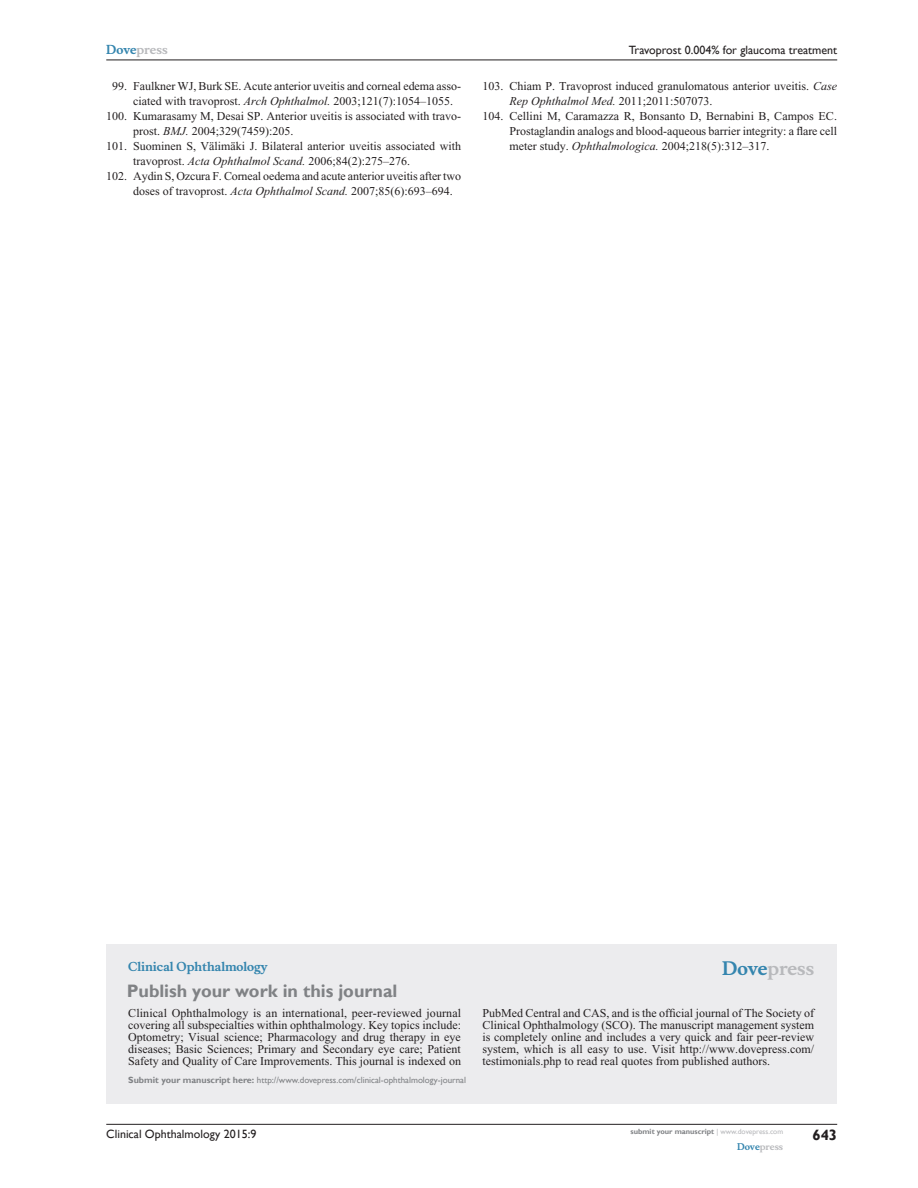
<style>
.page{position:relative;width:918px;height:1188px;background:#fff}
.page>*{position:absolute;margin:0;border:0;box-sizing:border-box;transform-origin:0 0}
.PromBx-H1{font:700 18px "Gill Sans";color:#808285}
.PromBx-Brand{font:700 18px "Musee";color:#b8b9bc}
.t1{font:700 15px "Gill Sans";color:#231f20}
.RefNL3{font:12px/15px "Times New Roman";color:#231f20}
.PromBx-Tx{font:12px/12px "Times New Roman";color:#231f20;text-align:justify}
.t2{font:12px "Gill Sans";color:#231f20}
.PromBx-JrnlName{font:700 12px "Musee";color:#3485ae}
.t3{font:700 12px "Musee";color:#b8b9bc}
.PromBx-SubmitMssWebA{font:9px "Gill Sans";color:#808285}
.t4{font:700 9px "Musee";color:#b8b9bc}
.t5{font:700 7.5px "Gill Sans";color:#808285}
.s1{color:#3485ae}
.s2{font-style:italic}
.s3{font-weight:700}
.s4{font-weight:400;color:#b8b9bc}
</style>
<div class="page">
<div style="left:106px;top:944px;width:731px;height:159px;background:#ececee"></div>
<hr style="left:106px;top:1124px;width:731px;height:1px;background:#231f20">
<hr style="left:106px;top:60px;width:731px;height:1px;background:#231f20">
<p class="t3" style="left:106px;top:43px;width:63px"><span class="s1">Dove</span>press</p>
<p class="RefNL3" style="left:133px;top:79px;width:329px;text-indent:-21px">99. Faulkner WJ, Burk SE. Acute anterior uveitis and corneal edema asso&shy;ciated with travoprost. <span class="s2">Arch Ophthalmol.</span> 2003;121(7):1054–1055.</p>
<p class="RefNL3" style="left:133px;top:109px;width:329px;text-indent:-27px">100. Kumarasamy M, Desai SP. Anterior uveitis is associated with travo&shy;prost. <span class="s2">BMJ.</span> 2004;329(7459):205.</p>
<p class="RefNL3" style="left:133px;top:139px;width:329px;text-indent:-27px">101. Suominen S, Välimäki J. Bilateral anterior uveitis associated with travoprost. <span class="s2">Acta Ophthalmol Scand.</span> 2006;84(2):275–276.</p>
<p class="RefNL3" style="left:133px;top:169px;width:329px;text-indent:-27px">102. Aydin S, Ozcura F. Corneal oedema and acute anterior uveitis after two doses of travoprost. <span class="s2">Acta Ophthalmol Scand.</span> 2007;85(6):693–694.</p>
<p class="t2" style="left:629px;top:43px;width:210px">Travoprost 0.004% for glaucoma treatment</p>
<p class="RefNL3" style="left:509px;top:79px;width:329px;text-indent:-27px">103. Chiam P. Travoprost induced granulomatous anterior uveitis. <span class="s2">Case<br>Rep Ophthalmol Med.</span> 2011;2011:507073.</p>
<p class="RefNL3" style="left:509px;top:109px;width:329px;text-align:justify;text-indent:-27px">104. Cellini M, Caramazza R, Bonsanto D, Bernabini B, Campos EC.<br>Prostaglandin analogs and blood-aqueous barrier integrity: a flare cell meter study. <span class="s2">Ophthalmologica.</span> 2004;218(5):312–317.</p>
<p class="PromBx-JrnlName" style="left:128px;top:959px;width:141px">Clinical Ophthalmology</p>
<p class="PromBx-H1" style="left:127px;top:980px;width:272px">Publish your work in this journal</p>
<p class="PromBx-Brand" style="left:722px;top:958px;width:94px"><span class="s1">Dove</span>press</p>
<p class="PromBx-Tx" style="left:128px;top:1007px;width:334px">Clinical Ophthalmology is an international, peer-reviewed journal covering all subspecialties within ophthalmology. Key topics include:<br>Optometry; Visual science; Pharmacology and drug therapy in eye diseases; Basic Sciences; Primary and Secondary eye care; Patient Safety and Quality of Care Improvements. This journal is indexed on</p>
<p class="PromBx-Tx" style="left:482px;top:1007px;width:333px">PubMed Central and CAS, and is the official journal of The Society of Clinical Ophthalmology (SCO). The manuscript management system is completely online and includes a very quick and fair peer-review system, which is all easy to use. Visit http://www.dovepress.com/ testimonials.php to read real quotes from published authors.</p>
<p class="PromBx-SubmitMssWebA" style="left:128px;top:1075px;width:339px"><span class="s3">Submit your manuscript here:</span> http://www.dovepress.com/clinical-ophthalmology-journal</p>
<p class="t2" style="left:106px;top:1127px;width:152px">Clinical Ophthalmology 2015:9</p>
<p class="t5" style="left:631px;top:1127px;width:154px">submit your manuscript <span class="s4">| www.dovepress.com</span></p>
<p class="t4" style="left:737px;top:1141px;width:48px"><span class="s1">Dove</span>press</p>
<p class="t1" style="left:812px;top:1126px;width:26px">643</p>
</div>
